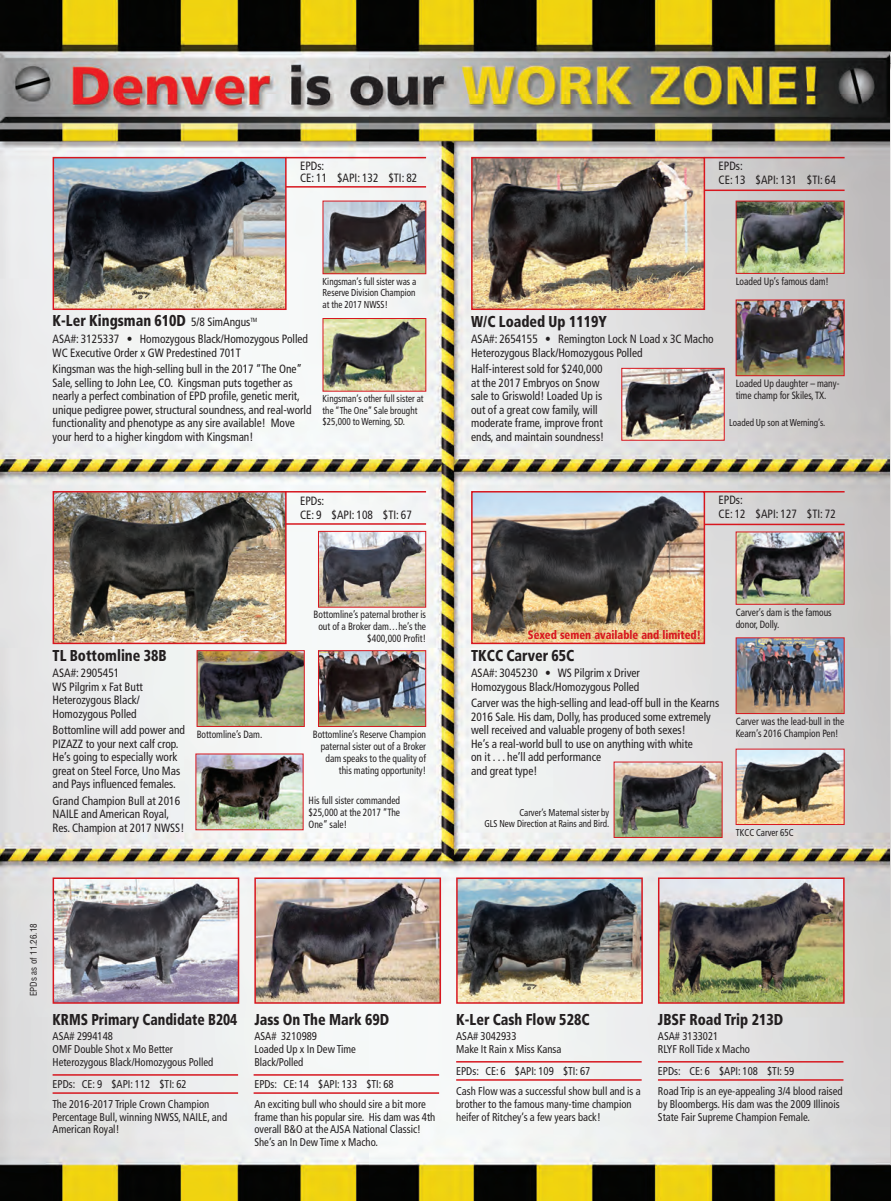
<style>
.page{position:relative;width:891px;height:1201px;background:#fff}
.page>*{position:absolute;margin:0;border:0;box-sizing:border-box;transform-origin:0 0}
.t1{font:900 condensed 15.75px "Frutiger";color:#231f20;scale:.9 1}
.t2{font:900 condensed 15.75px "Frutiger";color:#231f20;scale:.87 1}
.t3{font:condensed 12px/13.5px "Frutiger";color:#231f20;scale:.95 1}
.t4{font:900 condensed 12px "Frutiger";color:#d7171f;scale:.9 1}
.t5{font:condensed 11.25px/12.8px "Frutiger";color:#231f20;scale:.95 1}
.t6{font:condensed 10.5px/12px "Frutiger";color:#231f20;scale:.9 1}
.t7{font:condensed 10.05px/11.6px "Frutiger";color:#231f20;text-align:justify;scale:.9 1}
.t8{font:condensed 9px "Helvetica";color:#231f20}
.s1{font-weight:400;font-size:12px}
</style>
<div class="page">
<img style="left:0;top:0;width:890px;height:1200px">
<img style="left:325px;top:203px;width:99px;height:69px">
<div style="left:323px;top:201px;width:103px;height:73px;border:1px solid #d7171f"></div>
<hr style="left:281px;top:186px;width:145px;height:1px;background:#d7171f">
<img style="left:56px;top:160px;width:228px;height:147px">
<div style="left:53px;top:157px;width:234px;height:153px;border:2px solid #d7171f"></div>
<hr style="left:286px;top:157px;width:140px;height:1px;background:#d7171f">
<img style="left:198px;top:755px;width:104px;height:73px">
<hr style="left:281px;top:523px;width:145px;height:1px;background:#d7171f">
<img style="left:56px;top:494px;width:228px;height:147px">
<div style="left:53px;top:491px;width:234px;height:153px;border:2px solid #d7171f"></div>
<hr style="left:286px;top:491px;width:140px;height:1px;background:#d7171f">
<img style="left:320px;top:652px;width:104px;height:72px">
<div style="left:318px;top:650px;width:108px;height:76px;border:1px solid #d7171f"></div>
<img style="left:320px;top:533px;width:104px;height:72px">
<div style="left:318px;top:531px;width:108px;height:76px;border:1px solid #d7171f"></div>
<img style="left:325px;top:320px;width:99px;height:69px">
<div style="left:323px;top:318px;width:103px;height:73px;border:1px solid #d7171f"></div>
<img style="left:199px;top:652px;width:104px;height:72px">
<div style="left:197px;top:650px;width:108px;height:76px;border:1px solid #d7171f"></div>
<img style="left:738px;top:203px;width:105px;height:69px">
<div style="left:736px;top:201px;width:109px;height:73px;border:1px solid #d7171f"></div>
<img style="left:738px;top:301px;width:105px;height:73px">
<div style="left:736px;top:299px;width:109px;height:77px;border:1px solid #d7171f"></div>
<img style="left:623px;top:370px;width:100px;height:68px">
<div style="left:621px;top:368px;width:104px;height:72px;border:1px solid #d7171f"></div>
<hr style="left:699px;top:189px;width:146px;height:2px;background:#d7171f">
<hr style="left:704px;top:157px;width:141px;height:1px;background:#d7171f">
<img style="left:474px;top:160px;width:228px;height:147px">
<div style="left:471px;top:157px;width:234px;height:153px;border:2px solid #d7171f"></div>
<img style="left:890px;top:0;width:1px;height:1200px">
<img style="left:738px;top:533px;width:105px;height:69px">
<img style="left:738px;top:639px;width:105px;height:72px">
<div style="left:736px;top:637px;width:109px;height:76px;border:1px solid #d7171f"></div>
<img style="left:616px;top:763px;width:104px;height:72px">
<hr style="left:699px;top:523px;width:146px;height:2px;background:#d7171f">
<hr style="left:704px;top:491px;width:141px;height:1px;background:#d7171f">
<img style="left:474px;top:494px;width:228px;height:147px">
<div style="left:471px;top:491px;width:234px;height:153px;border:2px solid #d7171f"></div>
<img style="left:56px;top:880px;width:180px;height:120px">
<div style="left:53px;top:877px;width:186px;height:126px;border:2px solid #d7171f"></div>
<img style="left:257px;top:880px;width:181px;height:120px">
<div style="left:254px;top:877px;width:187px;height:126px;border:2px solid #d7171f"></div>
<img style="left:459px;top:880px;width:181px;height:120px">
<div style="left:456px;top:877px;width:187px;height:126px;border:2px solid #d7171f"></div>
<img style="left:661px;top:880px;width:181px;height:120px">
<div style="left:658px;top:877px;width:187px;height:126px;border:2px solid #d7171f"></div>
<hr style="left:53px;top:1091px;width:185px;height:2px;background:#d7171f">
<hr style="left:53px;top:1073px;width:185px;height:2px;background:#d7171f">
<hr style="left:254px;top:1091px;width:185px;height:2px;background:#d7171f">
<hr style="left:254px;top:1073px;width:185px;height:2px;background:#d7171f">
<hr style="left:456px;top:1078px;width:186px;height:2px;background:#d7171f">
<hr style="left:456px;top:1060px;width:186px;height:2px;background:#d7171f">
<hr style="left:658px;top:1078px;width:185px;height:2px;background:#d7171f">
<hr style="left:658px;top:1060px;width:185px;height:2px;background:#d7171f">
<img style="left:738px;top:750px;width:105px;height:72px">
<p class="t3" style="left:300px;top:160px;width:125px;line-height:12px">EPDs:<br>CE: 11 $API: 132 $TI: 82</p>
<p class="t3" style="left:719px;top:159px;width:125px;line-height:14.2px">EPDs:<br>CE: 13 $API: 131 $TI: 64</p>
<h1 class="t1" style="left:53px;top:314px;width:229px">K-Ler Kingsman 610D <span class="s1">5/8 SimAngus</span><sup>TM</sup></h1>
<p class="t3" style="left:53px;top:333px;width:270px">ASA#: 3125337 • Homozygous Black/Homozygous Polled<br>WC Executive Order x GW Predestined 701T</p>
<p class="t3" style="left:53px;top:363px;width:274px">Kingsman was the high-selling bull in the 2017 “The One” Sale, selling to John Lee, CO. Kingsman puts together as nearly a perfect combination of EPD profile, genetic merit, unique pedigree power, structural soundness, and real-world functionality and phenotype as any sire available! Move your herd to a higher kingdom with Kingsman!</p>
<p class="t7" style="left:323px;top:276px;width:106px">Kingsman’s full sister was a Reserve Division Champion at the 2017 NWSS!</p>
<p class="t7" style="left:323px;top:393px;width:114px;text-align:left">Kingsman’s other full sister at the “The One” Sale brought $25,000 to Werning, SD.</p>
<p class="t3" style="left:300px;top:494px;width:119px;line-height:14.2px">EPDs:<br>CE: 9 $API: 108 $TI: 67</p>
<h1 class="t1" style="left:53px;top:648px;width:128px">TL Bottomline 38B</h1>
<p class="t3" style="left:53px;top:667px;width:96px">ASA#: 2905451<br>WS Pilgrim x Fat Butt<br>Heterozygous Black/<br>Homozygous Polled</p>
<p class="t3" style="left:53px;top:724px;width:141px">Bottomline will add power and<br>PIZAZZ to your next calf crop.<br>He’s going to especially work great on Steel Force, Uno Mas and Pays influenced females.</p>
<p class="t3" style="left:53px;top:794px;width:140px">Grand Champion Bull at 2016<br>NAILE and American Royal,<br>Res. Champion at 2017 NWSS!</p>
<p class="t6" style="left:197px;top:728px;width:75px">Bottomline’s Dam.</p>
<p class="t6" style="left:314px;top:609px;width:126px;text-align:right">Bottomline’s paternal brother is out of a Broker dam…he’s the $400,000 Profit!</p>
<p class="t6" style="left:313px;top:728px;width:127px;text-align:right">Bottomline’s Reserve Champion paternal sister out of a Broker dam speaks to the quality of this mating opportunity!</p>
<p class="t6" style="left:309px;top:795px;width:103px;text-align:justify">His full sister commanded $25,000 at the 2017 “The One” sale!</p>
<h1 class="t1" style="left:471px;top:315px;width:152px">W/C Loaded Up 1119Y</h1>
<p class="t3" style="left:471px;top:333px;width:257px">ASA#: 2654155 • Remington Lock N Load x 3C Macho<br>Heterozygous Black/Homozygous Polled</p>
<p class="t3" style="left:471px;top:363px;width:142px">Half-interest sold for $240,000 at the 2017 Embryos on Snow sale to Griswold! Loaded Up is out of a great cow family, will moderate frame, improve front ends, and maintain soundness!</p>
<p class="t6" style="left:736px;top:276px;width:105px">Loaded Up’s famous dam!</p>
<p class="t6" style="left:736px;top:378px;width:117px">Loaded Up daughter – many&shy;time champ for Skiles, TX.</p>
<p class="t7" style="left:729px;top:417px;width:108px">Loaded Up son at Werning’s.</p>
<p class="t3" style="left:719px;top:493px;width:125px;line-height:14.2px">EPDs:<br>CE: 12 $API: 127 $TI: 72</p>
<p class="t4" style="left:528px;top:630px;width:194px">Sexed semen available and limited!</p>
<p class="t6" style="left:736px;top:606px;width:108px">Carver’s dam is the famous donor, Dolly.</p>
<h1 class="t1" style="left:471px;top:649px;width:116px">TKCC Carver 65C</h1>
<p class="t3" style="left:471px;top:667px;width:179px">ASA#: 3045230 • WS Pilgrim x Driver<br>Homozygous Black/Homozygous Polled</p>
<p class="t3" style="left:471px;top:697px;width:263px">Carver was the high-selling and lead-off bull in the Kearns 2016 Sale. His dam, Dolly, has produced some extremely well received and valuable progeny of both sexes!<br>He’s a real-world bull to use on anything with white<br>on it . . . he’ll add performance<br>and great type!</p>
<p class="t7" style="left:484px;top:807px;width:140px;text-align:right">Carver’s Maternal sister by<br>GLS New Direction at Rains and Bird.</p>
<p class="t6" style="left:736px;top:715px;width:122px">Carver was the lead-bull in the<br>Kearn’s 2016 Champion Pen!</p>
<p class="t7" style="left:736px;top:827px;width:66px">TKCC Carver 65C</p>
<p class="t8" style="left:30px;top:996px;width:74px;rotate:-90deg">EPDs as of 11.26.18</p>
<h1 class="t2" style="left:53px;top:1012px;width:214px">KRMS Primary Candidate B204</h1>
<p class="t5" style="left:53px;top:1030px;width:171px">ASA# 2994148<br>OMF Double Shot x Mo Better<br>Heterozygous Black/Homozygous Polled</p>
<p class="t5" style="left:53px;top:1074px;width:166px;line-height:20.2px">EPDs: CE: 9 $API: 112 $TI: 62<br>The 2016-2017 Triple Crown Champion</p>
<p class="t5" style="left:53px;top:1110px;width:185px">Percentage Bull, winning NWSS, NAILE, and<br>American Royal!</p>
<h1 class="t1" style="left:254px;top:1012px;width:151px">Jass On The Mark 69D</h1>
<p class="t5" style="left:254px;top:1030px;width:108px">ASA# 3210989<br>Loaded Up x In Dew Time<br>Black/Polled</p>
<p class="t5" style="left:254px;top:1074px;width:182px;line-height:20.2px">EPDs: CE: 14 $API: 133 $TI: 68<br>An exciting bull who should sire a bit more</p>
<p class="t5" style="left:254px;top:1110px;width:192px">frame than his popular sire. His dam was 4th overall B&amp;O at the AJSA National Classic!<br>She’s an In Dew Time x Macho.</p>
<h1 class="t1" style="left:456px;top:1012px;width:150px">K-Ler Cash Flow 528C</h1>
<p class="t5" style="left:456px;top:1030px;width:112px">ASA# 3042933<br>Make It Rain x Miss Kansa</p>
<p class="t5" style="left:456px;top:1061px;width:196px;line-height:20.2px">EPDs: CE: 6 $API: 109 $TI: 67<br>Cash Flow was a successful show bull and is a</p>
<p class="t5" style="left:456px;top:1098px;width:186px">brother to the famous many-time champion heifer of Ritchey’s a few years back!</p>
<h1 class="t1" style="left:658px;top:1012px;width:141px">JBSF Road Trip 213D</h1>
<p class="t5" style="left:658px;top:1030px;width:98px">ASA# 3133021<br>RLYF Roll Tide x Macho</p>
<p class="t5" style="left:658px;top:1061px;width:196px;line-height:20.2px">EPDs: CE: 6 $API: 108 $TI: 59<br>Road Trip is an eye-appealing 3/4 blood raised</p>
<p class="t5" style="left:658px;top:1098px;width:193px">by Bloombergs. His dam was the 2009 Illinois<br>State Fair Supreme Champion Female.</p>
</div>
